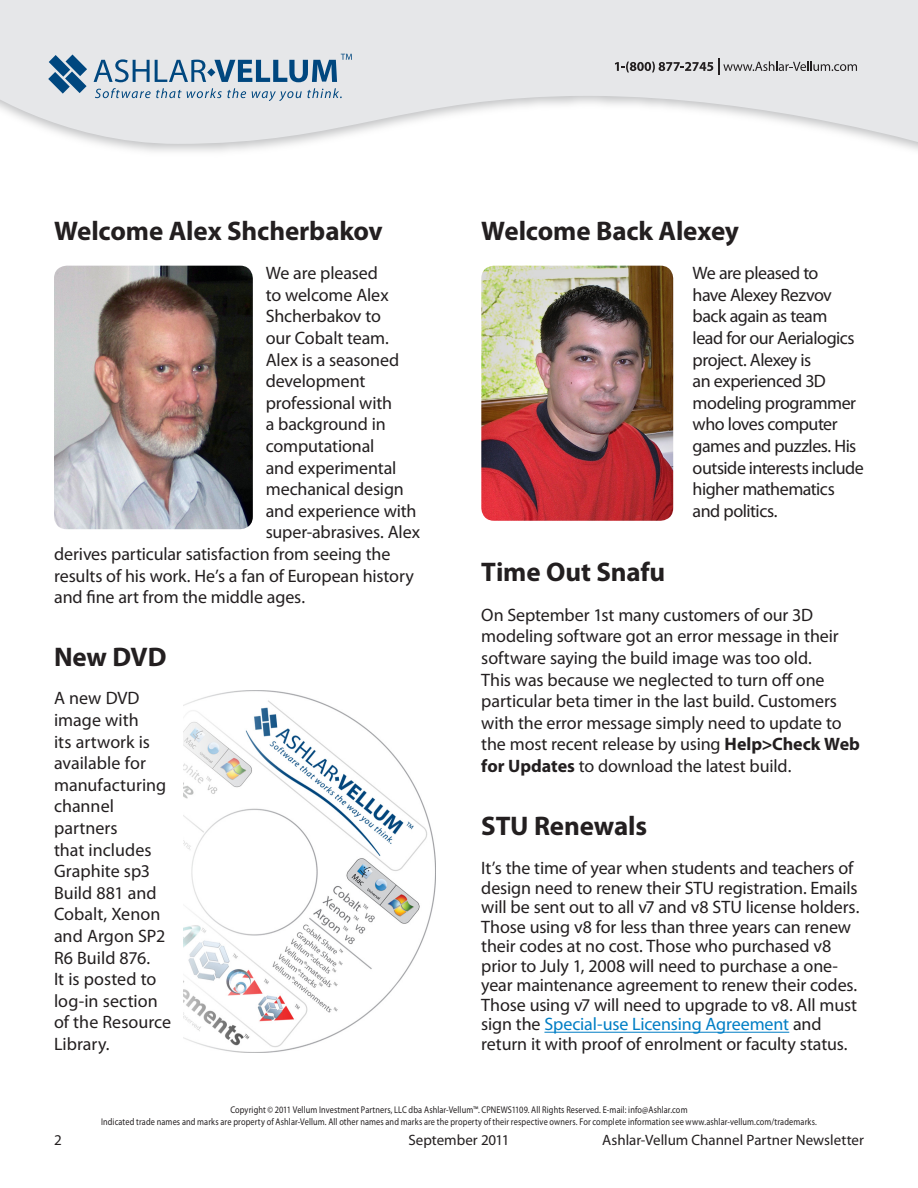
<style>
.page{position:relative;width:918px;height:1188px;background:#fff}
.page>*{position:absolute;margin:0;border:0;box-sizing:border-box;transform-origin:0 0}
.Article_head{font:700 27px "Myriad Pro";letter-spacing:-.005em;color:#231f20}
.t1{font:18px/21.6px "Myriad Pro";letter-spacing:-.01em;color:#231f20}
.t2{font:18px/21.6px "Myriad Pro";letter-spacing:-.03em;color:#231f20}
.t3{font:15px "Myriad Pro";color:#231f20}
.Cue{font:9.75px "Myriad Pro";letter-spacing:.015em;color:#231f20;scale:.85 1}
.s1{font-weight:700}
.s2{color:#007ec5}
</style>
<div class="page">
<svg style="left:0;top:0;width:918px;height:149px;fill:#e6e7e9"></svg>
<svg style="left:95px;top:88px;width:151px;height:10px;background:#b3c3d1"></svg>
<svg style="left:252px;top:88px;width:90px;height:13px"></svg>
<svg style="left:48px;top:55px;width:39px;height:39px;background:#6a91b0"></svg>
<svg style="left:94px;top:54px;width:258px;height:28px;background:#9fb5c8"></svg>
<svg style="left:615px;top:59px;width:242px;height:16px;background:#bdbdbf"></svg>
<img style="left:54px;top:266px;width:199px;height:263px">
<img style="left:481px;top:266px;width:192px;height:255px">
<img style="left:184px;top:691px;width:252px;height:361px">
<hr style="left:544px;top:1032px;width:245px;height:1px;background:#007ec5">
<p class="Article_head" style="left:54px;top:214px;width:330px">Welcome Alex Shcherbakov</p>
<p class="t1" style="left:266px;top:262px;width:114px">We are pleased</p>
<p class="t1" style="left:266px;top:284px;width:124px">to welcome Alex</p>
<p class="t1" style="left:266px;top:305px;width:117px">Shcherbakov to</p>
<p class="t1" style="left:266px;top:327px;width:125px">our Cobalt team.</p>
<p class="t1" style="left:266px;top:348px;width:135px">Alex is a seasoned</p>
<p class="t1" style="left:266px;top:370px;width:101px">development</p>
<p class="t1" style="left:266px;top:392px;width:128px">professional with</p>
<p class="t1" style="left:266px;top:413px;width:122px">a background in</p>
<p class="t1" style="left:266px;top:435px;width:110px">computational</p>
<p class="t1" style="left:266px;top:456px;width:132px">and experimental</p>
<p class="t1" style="left:266px;top:478px;width:140px">mechanical design</p>
<p class="t1" style="left:266px;top:500px;width:152px">and experience with</p>
<p class="t1" style="left:266px;top:521px;width:156px">super-abrasives. Alex</p>
<p class="t1" style="left:54px;top:543px;width:338px">derives particular satisfaction from seeing the</p>
<p class="t1" style="left:54px;top:564px;width:361px">results of his work. He’s a fan of European history</p>
<p class="t1" style="left:54px;top:586px;width:252px">and fine art from the middle ages.</p>
<p class="Article_head" style="left:54px;top:640px;width:114px">New DVD</p>
<p class="t1" style="left:54px;top:687px;width:119px">A new DVD image with<br>its artwork is available for manufacturing channel partners<br>that includes<br>Graphite sp3<br>Build 881 and<br>Cobalt, Xenon and Argon SP2<br>R6 Build 876.<br>It is posted to log-in section of the Resource<br>Library.</p>
<p class="Article_head" style="left:481px;top:214px;width:259px">Welcome Back Alexey</p>
<p class="t2" style="left:693px;top:262px;width:173px">We are pleased to<br>have Alexey Rezvov back again as team<br>lead for our Aerialogics project. Alexey is<br>an experienced 3D modeling programmer who loves computer games and puzzles. His outside interests include higher mathematics and politics.</p>
<p class="Article_head" style="left:481px;top:554px;width:185px">Time Out Snafu</p>
<p class="t1" style="left:481px;top:604px;width:380px">On September 1st many customers of our 3D modeling software got an error message in their software saying the build image was too old.<br>This was because we neglected to turn off one particular beta timer in the last build. Customers with the error message simply need to update to the most recent release by using <span class="s1">Help&gt;Check Web for Updates</span> to download the latest build.</p>
<p class="Article_head" style="left:481px;top:809px;width:167px">STU Renewals</p>
<p class="t1" style="left:481px;top:858px;width:380px;line-height:19.5px">It’s the time of year when students and teachers of design need to renew their STU registration. Emails will be sent out to all v7 and v8 STU license holders.<br>Those using v8 for less than three years can renew their codes at no cost. Those who purchased v8 prior to July 1, 2008 will need to purchase a one&shy;year maintenance agreement to renew their codes.<br>Those using v7 will need to upgrade to v8. All must sign the <span class="s2">Special-use Licensing Agreement</span> and return it with proof of enrolment or faculty status.</p>
<p class="t3" style="left:54px;top:1131px;width:9px">2</p>
<p class="Cue" style="left:230px;top:1104px;width:539px">Copyright © 2011 Vellum Investment Partners, LLC dba Ashlar-Vellum™. CPNEWS1109. All Rights Reserved. E-mail: info@Ashlar.com</p>
<p class="Cue" style="left:101px;top:1115px;width:844px">Indicated trade names and marks are property of Ashlar-Vellum. All other names and marks are the property of their respective owners. For complete information see www.ashlar-vellum.com/trademarks.</p>
<p class="t3" style="left:408px;top:1131px;width:103px">September 2011</p>
<p class="t3" style="left:602px;top:1131px;width:263px">Ashlar-Vellum Channel Partner Newsletter</p>
</div>
